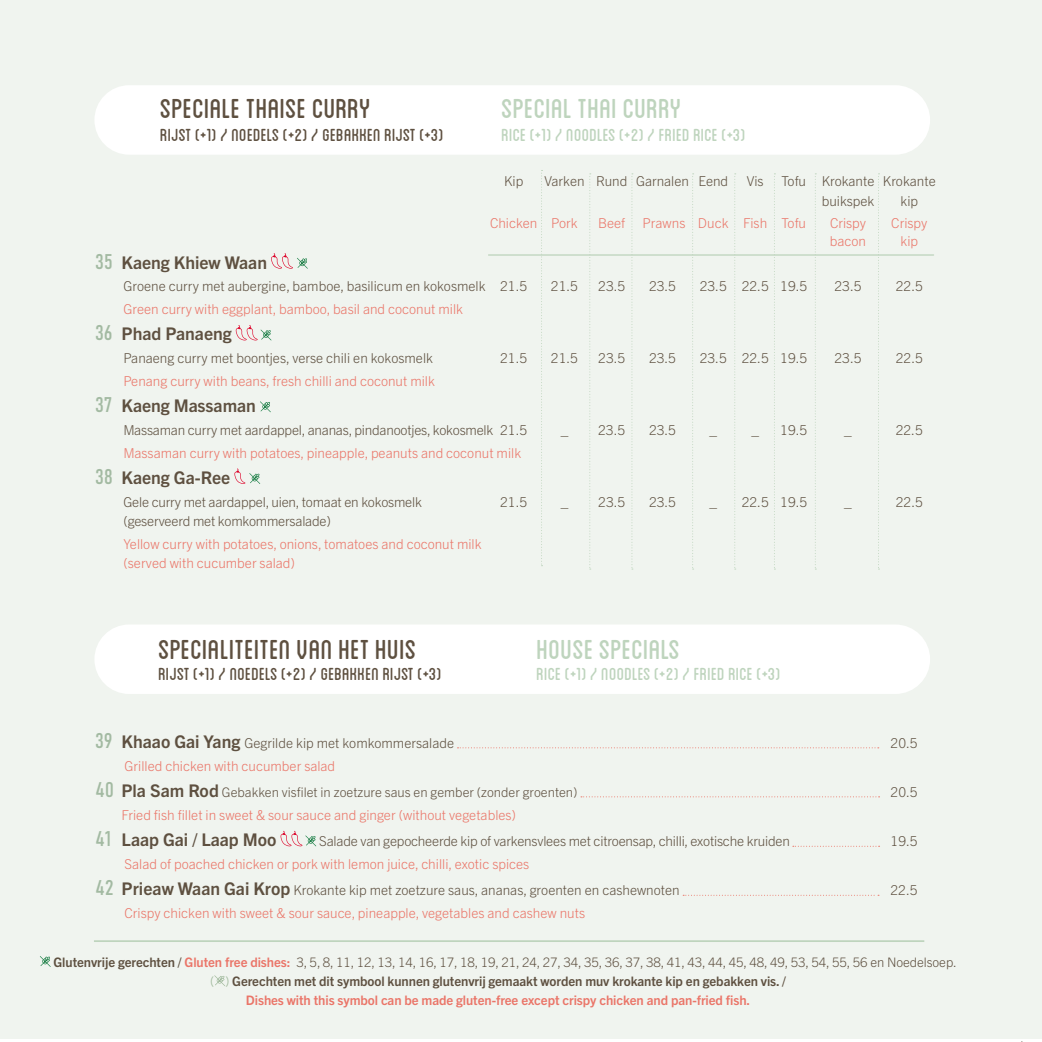
<style>
.page{position:relative;width:1042px;height:1042px;background:#fff}
.page>*{position:absolute;margin:0;border:0;box-sizing:border-box;transform-origin:0 0}
.t1{font:38.5px "Blanch Caps";color:#5e5040}
.t2{font:38.5px "Blanch Caps";color:#bed4bd}
.t3{font:24.5px "Blanch Caps";color:#5e5040}
.t4{font:24.5px "Blanch Caps";color:#bed4bd}
.t5{font:700 17.5px "Trade Gothic Next LT Pro";color:#5e5040}
.t6{font:300 13.65px/19.2px "Trade Gothic Next LT Pro";color:#ea7568}
.t7{font:300 13.65px/19.2px "Trade Gothic Next LT Pro";color:#5e5040}
.t8{font:300 13.3px "Trade Gothic Next LT Pro";color:#5e5040}
.t9{font:300 13.12px "Trade Gothic Next LT Pro";letter-spacing:-.005em;color:#5e5040}
.t10{font:700 13.12px "Trade Gothic Next LT Pro";letter-spacing:-.005em;color:#5e5040}
.t11{font:700 13.12px "Trade Gothic Next LT Pro";letter-spacing:-.005em;color:#ea7568}
.s1{font-family:"Bahnschrift";font-weight:400;font-size:21px;color:#a3baa2}
.s2{font-weight:700;font-size:17.5px}
.s3{font-weight:700;font-size:17.5px;color:#5e5040}
.s4{color:#5e5040}
.s5{font-weight:700}
.s6{font-weight:700;color:#ea7568}
.s7{font-weight:300;color:#9db799}
</style>
<div class="page">
<div style="left:0;top:0;width:1042px;height:1039px;background:#f0f4ef"></div>
<div style="left:94px;top:85px;width:836px;height:70px;background:#fff;border-radius:35px"></div>
<hr style="left:95px;top:940px;width:828px;height:2px;background:#bed4bd">
<svg style="left:40px;top:956px;width:11px;height:11px"></svg>
<svg style="left:214px;top:975px;width:11px;height:11px"></svg>
<div style="left:94px;top:624px;width:836px;height:70px;background:#fff;border-radius:35px"></div>
<svg style="left:271px;top:253px;width:37px;height:16px"></svg>
<svg style="left:236px;top:325px;width:35px;height:15px"></svg>
<svg style="left:260px;top:401px;width:11px;height:11px"></svg>
<svg style="left:234px;top:468px;width:26px;height:16px"></svg>
<svg style="left:457px;top:747px;width:422px;height:1px"></svg>
<svg style="left:581px;top:796px;width:298px;height:1px"></svg>
<svg style="left:280px;top:831px;width:36px;height:15px"></svg>
<svg style="left:793px;top:846px;width:86px;height:1px"></svg>
<svg style="left:683px;top:895px;width:196px;height:1px"></svg>
<svg style="left:589px;top:173px;width:2px;height:396px"></svg>
<svg style="left:631px;top:173px;width:2px;height:396px"></svg>
<svg style="left:692px;top:173px;width:1px;height:396px"></svg>
<svg style="left:734px;top:173px;width:2px;height:396px"></svg>
<svg style="left:774px;top:173px;width:1px;height:396px"></svg>
<svg style="left:815px;top:173px;width:1px;height:396px"></svg>
<hr style="left:488px;top:254px;width:445px;height:2px;background:#bed4bd">
<svg style="left:541px;top:170px;width:1px;height:396px"></svg>
<svg style="left:878px;top:173px;width:1px;height:396px"></svg>
<h1 class="t1" style="left:160px;top:91px;width:212px">speciale thaise curry</h1>
<h1 class="t2" style="left:501px;top:91px;width:182px">special thai curry</h1>
<h2 class="t3" style="left:160px;top:124px;width:285px">rijst (+1) / noedels (+2) / gebakken rijst (+3)</h2>
<h2 class="t4" style="left:501px;top:124px;width:246px">rice (+1) / noodles (+2) / fried rice (+3)</h2>
<p class="t7" style="left:504px;top:171px;width:21px">Kip</p>
<p class="t7" style="left:544px;top:171px;width:185px">Varken Rund Garnalen Eend</p>
<p class="t7" style="left:747px;top:171px;width:18px">Vis</p>
<p class="t7" style="left:822px;top:171px;width:116px;text-indent:-40px">Tofu Krokante Krokante buikspek</p>
<p class="t7" style="left:900px;top:190px;width:19px">kip</p>
<p class="t6" style="left:490px;top:213px;width:89px">Chicken Pork</p>
<p class="t6" style="left:598px;top:213px;width:28px">Beef</p>
<p class="t6" style="left:642px;top:213px;width:165px">Prawns Duck Fish Tofu</p>
<p class="t6" style="left:830px;top:213px;width:38px">Crispy</p>
<p class="t6" style="left:891px;top:213px;width:38px">Crispy</p>
<p class="t6" style="left:830px;top:230px;width:38px">bacon</p>
<p class="t6" style="left:900px;top:230px;width:19px">kip</p>
<p class="t5" style="left:95px;top:250px;width:173px"><span class="s1">35</span> Kaeng Khiew Waan</p>
<p class="t7" style="left:123px;top:276px;width:405px">Groene curry met aubergine, bamboe, basilicum en kokosmelk 21.5</p>
<p class="t7" style="left:551px;top:276px;width:29px">21.5</p>
<p class="t7" style="left:598px;top:276px;width:29px">23.5</p>
<p class="t7" style="left:649px;top:276px;width:29px">23.5</p>
<p class="t7" style="left:700px;top:276px;width:109px">23.5 22.5 19.5</p>
<p class="t7" style="left:834px;top:276px;width:29px">23.5</p>
<p class="t7" style="left:896px;top:276px;width:29px">22.5</p>
<p class="t6" style="left:123px;top:299px;width:341px">Green curry with eggplant, bamboo, basil and coconut milk</p>
<p class="t5" style="left:95px;top:322px;width:138px"><span class="s1">36</span> Phad Panaeng</p>
<p class="t7" style="left:123px;top:348px;width:311px">Panaeng curry met boontjes, verse chili en kokosmelk</p>
<p class="t7" style="left:500px;top:348px;width:29px">21.5</p>
<p class="t7" style="left:551px;top:348px;width:29px">21.5</p>
<p class="t7" style="left:598px;top:348px;width:29px">23.5</p>
<p class="t7" style="left:649px;top:348px;width:29px">23.5</p>
<p class="t7" style="left:700px;top:348px;width:109px">23.5 22.5 19.5</p>
<p class="t7" style="left:834px;top:348px;width:29px">23.5</p>
<p class="t7" style="left:896px;top:348px;width:29px">22.5</p>
<p class="t6" style="left:123px;top:370px;width:313px">Penang curry with beans, fresh chilli and coconut milk</p>
<p class="t5" style="left:95px;top:394px;width:162px"><span class="s1">37</span> Kaeng Massaman</p>
<p class="t7" style="left:123px;top:419px;width:405px">Massaman curry met aardappel, ananas, pindanootjes, kokosmelk 21.5</p>
<p class="t7" style="left:561px;top:419px;width:9px">_</p>
<p class="t7" style="left:598px;top:419px;width:29px">23.5</p>
<p class="t7" style="left:649px;top:419px;width:29px">23.5</p>
<p class="t7" style="left:780px;top:419px;width:29px">19.5</p>
<p class="t7" style="left:896px;top:419px;width:29px">22.5</p>
<p class="t7" style="left:709px;top:419px;width:9px">_</p>
<p class="t7" style="left:751px;top:419px;width:9px">_</p>
<p class="t7" style="left:844px;top:419px;width:9px">_</p>
<p class="t6" style="left:123px;top:442px;width:399px">Massaman curry with potatoes, pineapple, peanuts and coconut milk</p>
<p class="t5" style="left:95px;top:465px;width:136px"><span class="s1">38</span> Kaeng Ga-Ree</p>
<p class="t7" style="left:123px;top:491px;width:300px">Gele curry met aardappel, uien, tomaat en kokosmelk</p>
<p class="t7" style="left:500px;top:491px;width:29px">21.5</p>
<p class="t7" style="left:123px;top:510px;width:209px">(geserveerd met komkommersalade)</p>
<p class="t6" style="left:123px;top:533px;width:360px">Yellow curry with potatoes, onions, tomatoes and coconut milk (served with cucumber salad)</p>
<p class="t7" style="left:561px;top:491px;width:9px">_</p>
<p class="t7" style="left:598px;top:491px;width:29px">23.5</p>
<p class="t7" style="left:649px;top:491px;width:29px">23.5</p>
<p class="t7" style="left:709px;top:491px;width:9px">_</p>
<p class="t7" style="left:742px;top:491px;width:67px">22.5 19.5</p>
<h1 class="t1" style="left:158px;top:632px;width:259px">specialiteiten van het huis</h1>
<h1 class="t2" style="left:536px;top:632px;width:145px">house specials</h1>
<h2 class="t3" style="left:158px;top:663px;width:285px">rijst (+1) / noedels (+2) / gebakken rijst (+3)</h2>
<h2 class="t4" style="left:536px;top:663px;width:246px">rice (+1) / noodles (+2) / fried rice (+3)</h2>
<p class="t7" style="left:844px;top:491px;width:9px">_</p>
<p class="t7" style="left:896px;top:491px;width:29px">22.5</p>
<p class="t7" style="left:95px;top:733px;width:360px"><span class="s1">39</span> <span class="s2">Khaao Gai Yang</span> Gegrilde kip met komkommersalade</p>
<p class="t7" style="left:890px;top:733px;width:29px">20.5</p>
<p class="t6" style="left:125px;top:755px;width:212px">Grilled chicken with cucumber salad</p>
<p class="t8" style="left:95px;top:783px;width:484px"><span class="s1">40</span> <span class="s2">Pla Sam Rod</span> Gebakken visfilet in zoetzure saus en gember (zonder groenten)</p>
<p class="t7" style="left:890px;top:782px;width:29px">20.5</p>
<p class="t6" style="left:122px;top:804px;width:396px">Fried fish fillet in sweet &amp; sour sauce and ginger (without vegetables)</p>
<p class="t5" style="left:95px;top:828px;width:183px"><span class="s1">41</span> Laap Gai / Laap Moo</p>
<p class="t7" style="left:319px;top:831px;width:472px">Salade van gepocheerde kip of varkensvlees met citroensap, chilli, exotische kruiden</p>
<p class="t7" style="left:890px;top:831px;width:29px">19.5</p>
<p class="t6" style="left:95px;top:850px;width:586px;line-height:26.2px;text-indent:29px">Salad of poached chicken or pork with lemon juice, chilli, exotic spices<br><span class="s1">42</span> <span class="s3">Prieaw Waan Gai Krop</span> <span class="s4">Krokante kip met zoetzure saus, ananas, groenten en cashewnoten</span></p>
<p class="t7" style="left:890px;top:880px;width:29px">22.5</p>
<p class="t6" style="left:125px;top:902px;width:462px">Crispy chicken with sweet &amp; sour sauce, pineapple, vegetables and cashew nuts</p>
<p class="t9" style="left:54px;top:953px;width:905px"><span class="s5">Glutenvrije gerechten /</span> <span class="s6">Gluten free dishes:</span> 3, 5, 8, 11, 12, 13, 14, 16, 17, 18, 19, 21, 24, 27, 34, 35, 36, 37, 38, 41, 43, 44, 45, 48, 49, 53, 54, 55, 56 en Noedelsoep.</p>
<p class="t10" style="left:210px;top:972px;width:577px"><span class="s7">( )</span> Gerechten met dit symbool kunnen glutenvrij gemaakt worden muv krokante kip en gebakken vis. /</p>
<p class="t11" style="left:246px;top:991px;width:506px">Dishes with this symbol can be made gluten-free except crispy chicken and pan-fried fish.</p>
</div>
